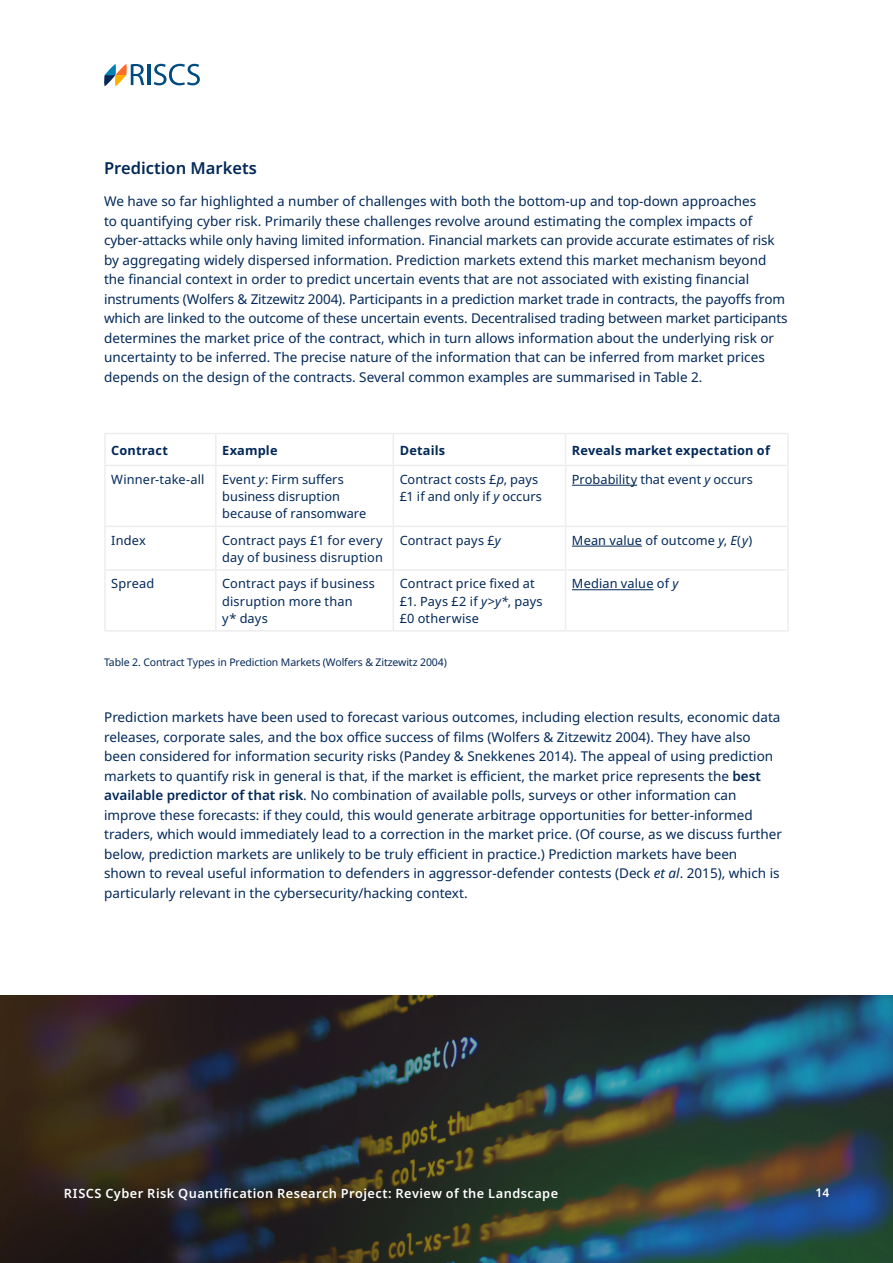
<style>
.page{position:relative;width:893px;height:1263px;background:#fff}
.page>*{position:absolute;margin:0;border:0;box-sizing:border-box;transform-origin:0 0}
.t1{font:600 16.5px "Noto Sans";color:#022859}
.t2{font:13.5px/19.5px "Noto Sans";color:#022859}
.t3{font:12.75px/17.2px "Noto Sans";letter-spacing:.01em;color:#022859}
.t4{font:600 12.75px "Noto Sans";letter-spacing:.035em;color:#fff}
.t5{font:700 12.75px "Noto Sans";letter-spacing:.01em;color:#022859}
.t6{font:600 12px "Noto Sans";color:#fff}
.t7{font:10.5px "Noto Sans";letter-spacing:-.01em;color:#022859}
.s1{font-style:italic}
.s2{font-weight:600}
</style>
<div class="page">
<hr style="left:104px;top:433px;width:112px;height:1px;background:#ededed">
<hr style="left:104px;top:434px;width:2px;height:31px;background:#ededed">
<hr style="left:216px;top:433px;width:177px;height:1px;background:#ededed">
<hr style="left:215px;top:434px;width:2px;height:31px;background:#ededed">
<hr style="left:393px;top:433px;width:173px;height:1px;background:#ededed">
<hr style="left:393px;top:434px;width:1px;height:31px;background:#ededed">
<hr style="left:566px;top:433px;width:223px;height:1px;background:#ededed">
<hr style="left:565px;top:434px;width:1px;height:31px;background:#ededed">
<hr style="left:787px;top:434px;width:2px;height:31px;background:#ededed">
<hr style="left:104px;top:465px;width:112px;height:1px;background:#ededed">
<hr style="left:104px;top:466px;width:2px;height:60px;background:#ededed">
<hr style="left:216px;top:465px;width:177px;height:1px;background:#ededed">
<hr style="left:215px;top:466px;width:2px;height:60px;background:#ededed">
<hr style="left:393px;top:465px;width:173px;height:1px;background:#ededed">
<hr style="left:393px;top:466px;width:1px;height:60px;background:#ededed">
<hr style="left:566px;top:465px;width:223px;height:1px;background:#ededed">
<hr style="left:565px;top:466px;width:1px;height:60px;background:#ededed">
<hr style="left:787px;top:466px;width:2px;height:60px;background:#ededed">
<hr style="left:104px;top:526px;width:112px;height:1px;background:#ededed">
<hr style="left:104px;top:527px;width:2px;height:42px;background:#ededed">
<hr style="left:216px;top:526px;width:177px;height:1px;background:#ededed">
<hr style="left:215px;top:527px;width:2px;height:42px;background:#ededed">
<hr style="left:393px;top:526px;width:173px;height:1px;background:#ededed">
<hr style="left:393px;top:527px;width:1px;height:42px;background:#ededed">
<hr style="left:566px;top:526px;width:223px;height:1px;background:#ededed">
<hr style="left:565px;top:527px;width:1px;height:42px;background:#ededed">
<hr style="left:787px;top:527px;width:2px;height:42px;background:#ededed">
<hr style="left:104px;top:569px;width:112px;height:2px;background:#ededed">
<hr style="left:104px;top:571px;width:2px;height:59px;background:#ededed">
<hr style="left:216px;top:569px;width:177px;height:2px;background:#ededed">
<hr style="left:215px;top:571px;width:2px;height:59px;background:#ededed">
<hr style="left:393px;top:569px;width:173px;height:2px;background:#ededed">
<hr style="left:393px;top:571px;width:1px;height:59px;background:#ededed">
<hr style="left:566px;top:569px;width:223px;height:2px;background:#ededed">
<hr style="left:565px;top:571px;width:1px;height:59px;background:#ededed">
<hr style="left:787px;top:571px;width:2px;height:59px;background:#ededed">
<hr style="left:104px;top:630px;width:112px;height:2px;background:#ededed">
<hr style="left:216px;top:630px;width:177px;height:2px;background:#ededed">
<hr style="left:393px;top:630px;width:173px;height:2px;background:#ededed">
<hr style="left:566px;top:630px;width:223px;height:2px;background:#ededed">
<hr style="left:572px;top:485px;width:65px;height:1px;background:#022859">
<hr style="left:572px;top:546px;width:70px;height:1px;background:#022859">
<hr style="left:572px;top:589px;width:82px;height:1px;background:#022859">
<img style="left:0;top:995px;width:893px;height:268px">
<svg style="left:104px;top:64px;width:40px;height:22px"></svg>
<hr style="left:147px;top:64px;width:3px;height:21px;background:#004b80">
<svg style="left:154px;top:64px;width:46px;height:21px"></svg>
<p class="t1" style="left:104px;top:156px;width:154px">Prediction Markets</p>
<p class="t2" style="left:104px;top:192px;width:685px">We have so far highlighted a number of challenges with both the bottom-up and top-down approaches<br>to quantifying cyber risk. Primarily these challenges revolve around estimating the complex impacts of cyber-attacks while only having limited information. Financial markets can provide accurate estimates of risk by aggregating widely dispersed information. Prediction markets extend this market mechanism beyond the financial context in order to predict uncertain events that are not associated with existing financial instruments (Wolfers &amp; Zitzewitz 2004). Participants in a prediction market trade in contracts, the payoffs from which are linked to the outcome of these uncertain events. Decentralised trading between market participants determines the market price of the contract, which in turn allows information about the underlying risk or uncertainty to be inferred. The precise nature of the information that can be inferred from market prices depends on the design of the contracts. Several common examples are summarised in Table 2.</p>
<p class="t5" style="left:111px;top:441px;width:58px">Contract</p>
<p class="t5" style="left:222px;top:441px;width:57px">Example</p>
<p class="t5" style="left:400px;top:441px;width:47px">Details</p>
<p class="t5" style="left:572px;top:441px;width:200px">Reveals market expectation of</p>
<p class="t3" style="left:111px;top:471px;width:95px">Winner-take-all</p>
<p class="t3" style="left:222px;top:471px;width:146px">Event <span class="s1">y</span>: Firm suffers business disruption because of ransomware</p>
<p class="t3" style="left:400px;top:471px;width:144px">Contract costs £<span class="s1">p</span>, pays £1 if and only if <span class="s1">y</span> occurs</p>
<p class="t3" style="left:572px;top:471px;width:183px">Probability that event <span class="s1">y</span> occurs</p>
<p class="t3" style="left:111px;top:532px;width:36px">Index</p>
<p class="t3" style="left:222px;top:532px;width:162px">Contract pays £1 for every day of business disruption</p>
<p class="t3" style="left:400px;top:532px;width:103px">Contract pays £<span class="s1">y</span></p>
<p class="t3" style="left:572px;top:532px;width:182px">Mean value of outcome <span class="s1">y</span>, <span class="s1">E</span>(<span class="s1">y</span>)</p>
<p class="t3" style="left:111px;top:575px;width:45px">Spread</p>
<p class="t3" style="left:222px;top:575px;width:154px">Contract pays if business disruption more than<br>y* days</p>
<p class="t3" style="left:400px;top:575px;width:145px">Contract price fixed at £1. Pays £2 if <span class="s1">y</span>&gt;<span class="s1">y*</span>, pays £0 otherwise</p>
<p class="t3" style="left:572px;top:575px;width:108px">Median value of <span class="s1">y</span></p>
<p class="t7" style="left:104px;top:655px;width:344px">Table 2. Contract Types in Prediction Markets (Wolfers &amp; Zitzewitz 2004)</p>
<p class="t2" style="left:104px;top:708px;width:679px">Prediction markets have been used to forecast various outcomes, including election results, economic data releases, corporate sales, and the box office success of films (Wolfers &amp; Zitzewitz 2004). They have also been considered for information security risks (Pandey &amp; Snekkenes 2014). The appeal of using prediction markets to quantify risk in general is that, if the market is efficient, the market price represents the <span class="s2">best available predictor of that risk</span>. No combination of available polls, surveys or other information can improve these forecasts: if they could, this would generate arbitrage opportunities for better-informed traders, which would immediately lead to a correction in the market price. (Of course, as we discuss further below, prediction markets are unlikely to be truly efficient in practice.) Prediction markets have been shown to reveal useful information to defenders in aggressor-defender contests (Deck <span class="s1">et al</span>. 2015), which is particularly relevant in the cybersecurity/hacking context.</p>
<p class="t4" style="left:64px;top:1184px;width:496px">RISCS Cyber Risk Quantification Research Project: Review of the Landscape</p>
<p class="t6" style="left:815px;top:1184px;width:15px">14</p>
</div>
